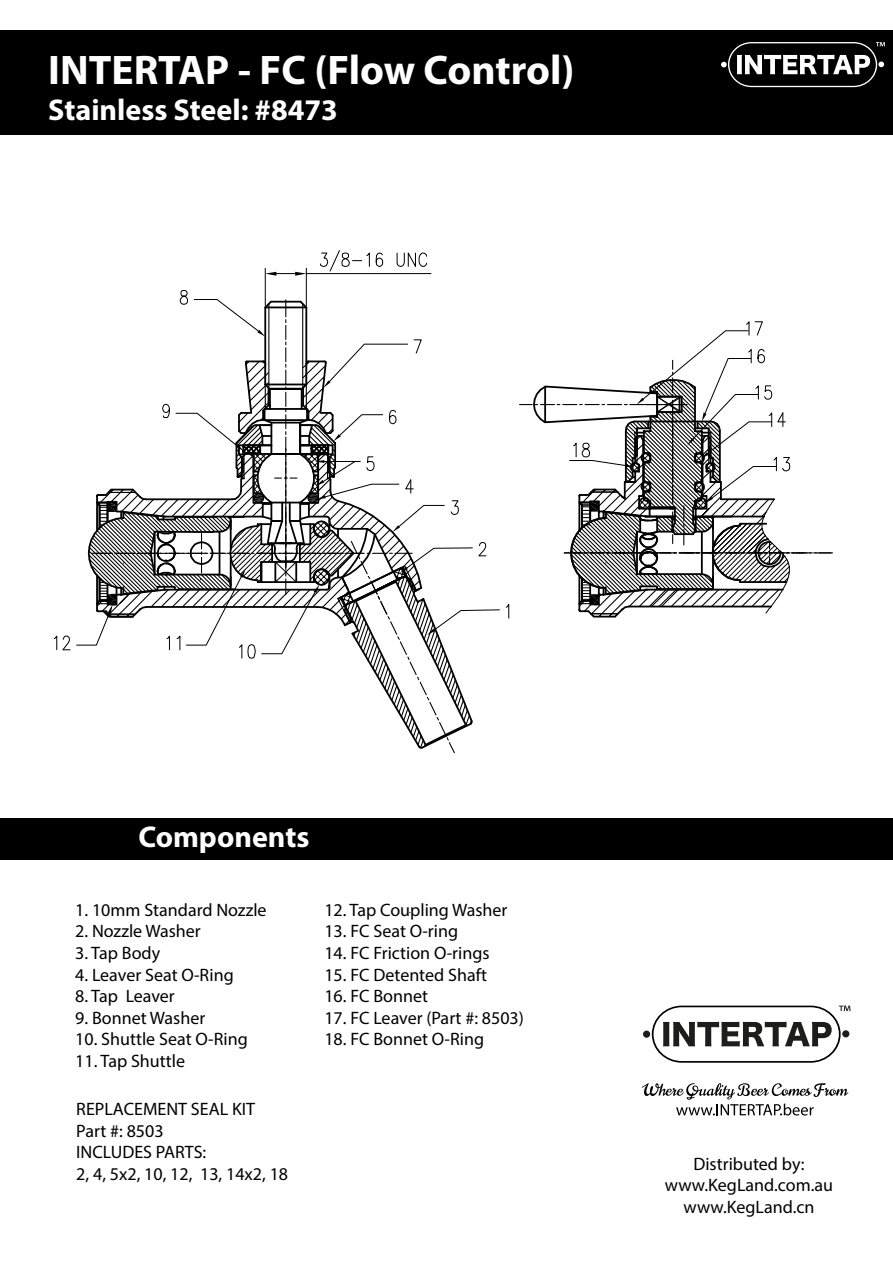
<style>
.page{position:relative;width:893px;height:1263px;background:#fff}
.page>*{position:absolute;margin:0;border:0;box-sizing:border-box;transform-origin:0 0}
.t1{font:700 41.55px "Myriad Pro";color:#fff}
.t2{font:700 30.15px "Myriad Pro";color:#fff}
.t3{font:18px/21.6px "Myriad Pro";color:#000}
</style>
<div class="page">
<hr style="left:265px;top:268px;width:1px;height:38px;background:#000">
<hr style="left:306px;top:268px;width:1px;height:38px;background:#000">
<hr style="left:306px;top:273px;width:125px;height:1px;background:#000">
<svg style="left:265px;top:272px;width:41px;height:4px"></svg>
<svg style="left:320px;top:250px;width:63px;height:22px"></svg>
<svg style="left:396px;top:252px;width:31px;height:15px"></svg>
<svg style="left:53px;top:290px;width:456px;height:464px"></svg>
<svg style="left:519px;top:321px;width:313px;height:297px"></svg>
<div style="left:0;top:30px;width:892px;height:105px;background:#000"></div>
<div style="left:0;top:818px;width:892px;height:42px;background:#000"></div>
<svg style="left:721px;top:42px;width:164px;height:45px"></svg>
<svg style="left:642px;top:1083px;width:206px;height:33px"></svg>
<div style="left:643px;top:1031px;width:7px;height:7px;background:#1d1d1b;border-radius:50%"></div>
<svg style="left:651px;top:1006px;width:199px;height:57px"></svg>
<h1 class="t1" style="left:48px;top:43px;width:528px">INTERTAP - FC (Flow Control)</h1>
<h2 class="t2" style="left:48px;top:90px;width:291px">Stainless Steel: #8473</h2>
<h2 class="t2" style="left:138px;top:817px;width:173px">Components</h2>
<p class="t3" style="left:75px;top:899px;width:193px">1. 10mm Standard Nozzle</p>
<p class="t3" style="left:75px;top:920px;width:127px">2. Nozzle Washer</p>
<p class="t3" style="left:75px;top:942px;width:86px">3. Tap Body</p>
<p class="t3" style="left:75px;top:964px;width:160px">4. Leaver Seat O-Ring</p>
<p class="t3" style="left:75px;top:985px;width:101px">8. Tap Leaver</p>
<p class="t3" style="left:75px;top:1007px;width:131px">9. Bonnet Washer</p>
<p class="t3" style="left:75px;top:1028px;width:174px">10. Shuttle Seat O-Ring</p>
<p class="t3" style="left:75px;top:1050px;width:111px">11. Tap Shuttle</p>
<p class="t3" style="left:76px;top:1098px;width:213px">REPLACEMENT SEAL KIT<br>Part #: 8503<br>INCLUDES PARTS:<br>2, 4, 5x2, 10, 12, 13, 14x2, 18</p>
<p class="t3" style="left:324px;top:899px;width:185px">12. Tap Coupling Washer</p>
<p class="t3" style="left:324px;top:920px;width:135px">13. FC Seat O-ring</p>
<p class="t3" style="left:324px;top:942px;width:167px">14. FC Friction O-rings</p>
<p class="t3" style="left:324px;top:964px;width:164px">15. FC Detented Shaft</p>
<p class="t3" style="left:324px;top:985px;width:105px">16. FC Bonnet</p>
<p class="t3" style="left:324px;top:1007px;width:201px">17. FC Leaver (Part #: 8503)</p>
<p class="t3" style="left:324px;top:1028px;width:161px">18. FC Bonnet O-Ring</p>
<p class="t3" style="left:665px;top:1152px;width:170px;text-align:center">Distributed by: www.KegLand.com.au www.KegLand.cn</p>
</div>
